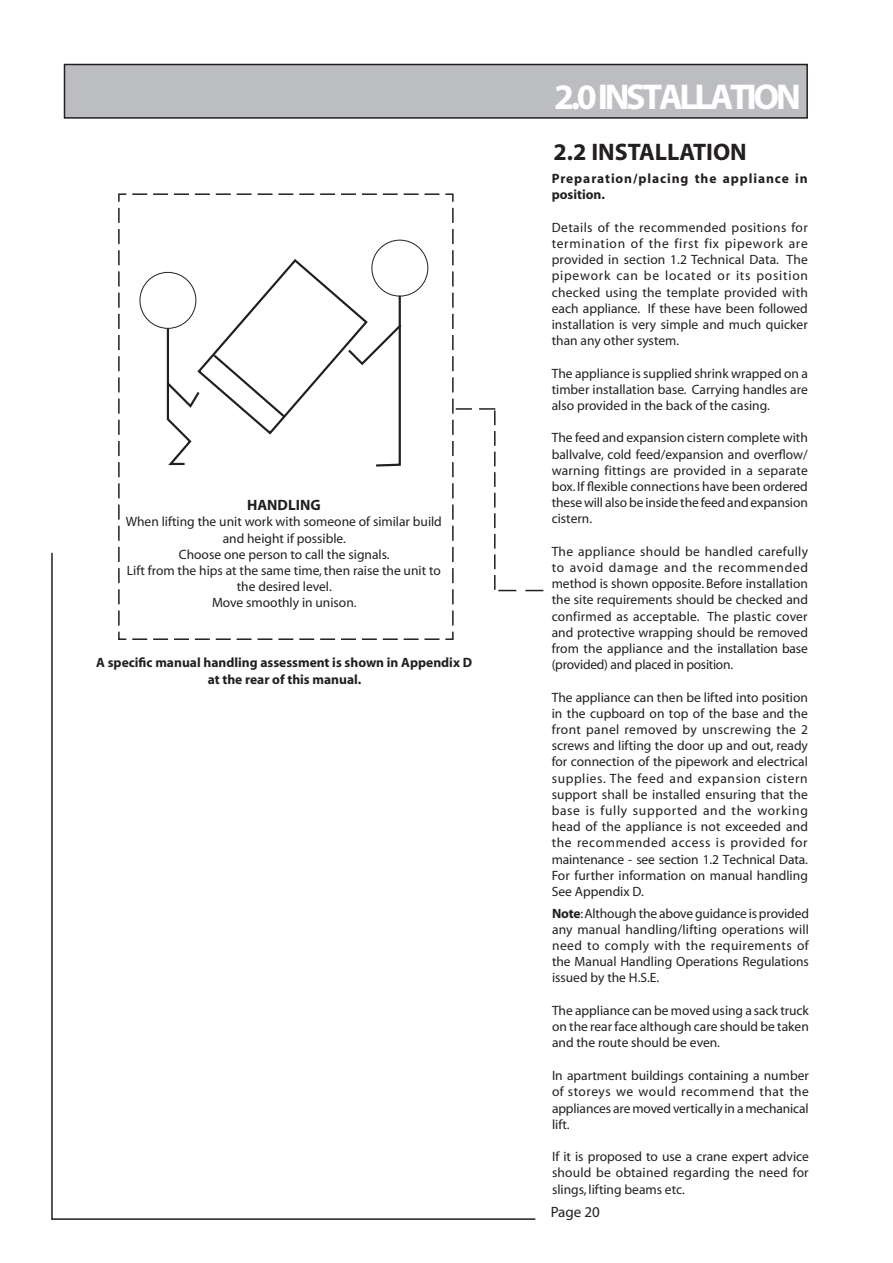
<style>
.page{position:relative;width:893px;height:1263px;background:#fff}
.page>*{position:absolute;margin:0;border:0;box-sizing:border-box;transform-origin:0 0}
.t1{font:700 36px "Myriad";letter-spacing:-.09em;color:#fff}
.t2{font:700 24px "Myriad";color:#231f20}
.t3{font:700 15px "Myriad";color:#231f20}
.t4{font:15px "Myriad";color:#231f20}
.t5{font:13.5px/16.2px "Myriad";color:#231f20;text-align:justify}
.t6{font:700 13.5px/16.2px "Myriad";color:#231f20;text-align:center}
.t7{font:700 13.5px/16.2px "Myriad";letter-spacing:.065em;color:#231f20}
.s1{font-weight:700}
</style>
<div class="page">
<hr style="left:51px;top:553px;width:2px;height:667px;background:#231f20">
<hr style="left:51px;top:1218px;width:484px;height:2px;background:#231f20">
<div style="left:64px;top:64px;width:743px;height:54px;background:#bcbdc0"></div>
<div style="left:64px;top:64px;width:744px;height:55px;border:2px solid #231f20"></div>
<svg style="left:118px;top:193px;width:336px;height:447px"></svg>
<svg style="left:452px;top:208px;width:91px;height:421px"></svg>
<div style="left:371px;top:240px;width:57px;height:56px;border:1px solid #231f20;border-radius:50%"></div>
<svg style="left:164px;top:257px;width:240px;height:211px"></svg>
<p class="t3" style="left:247px;top:497px;width:75px">HANDLING</p>
<p class="t5" style="left:126px;top:514px;width:318px;text-align:center">When lifting the unit work with someone of similar build and height if possible.<br>Choose one person to call the signals.<br>Lift from the hips at the same time, then raise the unit to the desired level.<br>Move smoothly in unison.</p>
<p class="t6" style="left:96px;top:655px;width:377px">A specific manual handling assessment is shown in Appendix D at the rear of this manual.</p>
<h1 class="t1" style="left:554px;top:79px;width:248px">2.0 INSTALLATION</h1>
<h2 class="t2" style="left:554px;top:139px;width:195px">2.2 INSTALLATION</h2>
<p class="t7" style="left:552px;top:171px;width:258px">Preparation/placing the appliance in position.</p>
<p class="t5" style="left:552px;top:220px;width:258px">Details of the recommended positions for termination of the first fix pipework are provided in section 1.2 Technical Data. The pipework can be located or its position checked using the template provided with each appliance. If these have been followed installation is very simple and much quicker than any other system.</p>
<p class="t5" style="left:552px;top:366px;width:258px">The appliance is supplied shrink wrapped on a timber installation base. Carrying handles are also provided in the back of the casing.</p>
<p class="t5" style="left:552px;top:430px;width:258px">The feed and expansion cistern complete with ballvalve, cold feed/expansion and overflow/ warning fittings are provided in a separate box. If flexible connections have been ordered these will also be inside the feed and expansion cistern.</p>
<p class="t5" style="left:552px;top:544px;width:258px">The appliance should be handled carefully to avoid damage and the recommended method is shown opposite. Before installation the site requirements should be checked and confirmed as acceptable. The plastic cover and protective wrapping should be removed from the appliance and the installation base (provided) and placed in position.</p>
<p class="t5" style="left:552px;top:690px;width:258px">The appliance can then be lifted into position in the cupboard on top of the base and the front panel removed by unscrewing the 2 screws and lifting the door up and out, ready for connection of the pipework and electrical supplies. The feed and expansion cistern support shall be installed ensuring that the base is fully supported and the working head of the appliance is not exceeded and the recommended access is provided for maintenance - see section 1.2 Technical Data.<br>For further information on manual handling See Appendix D.</p>
<p class="t5" style="left:552px;top:905px;width:259px"><span class="s1">Note</span>: Although the above guidance is provided any manual handling/lifting operations will need to comply with the requirements of the Manual Handling Operations Regulations issued by the H.S.E.</p>
<p class="t5" style="left:552px;top:1003px;width:258px">The appliance can be moved using a sack truck on the rear face although care should be taken and the route should be even.</p>
<p class="t5" style="left:552px;top:1068px;width:259px">In apartment buildings containing a number of storeys we would recommend that the appliances are moved vertically in a mechanical lift.</p>
<p class="t5" style="left:552px;top:1149px;width:258px">If it is proposed to use a crane expert advice should be obtained regarding the need for slings, lifting beams etc.</p>
<p class="t4" style="left:551px;top:1205px;width:51px">Page 20</p>
</div>
